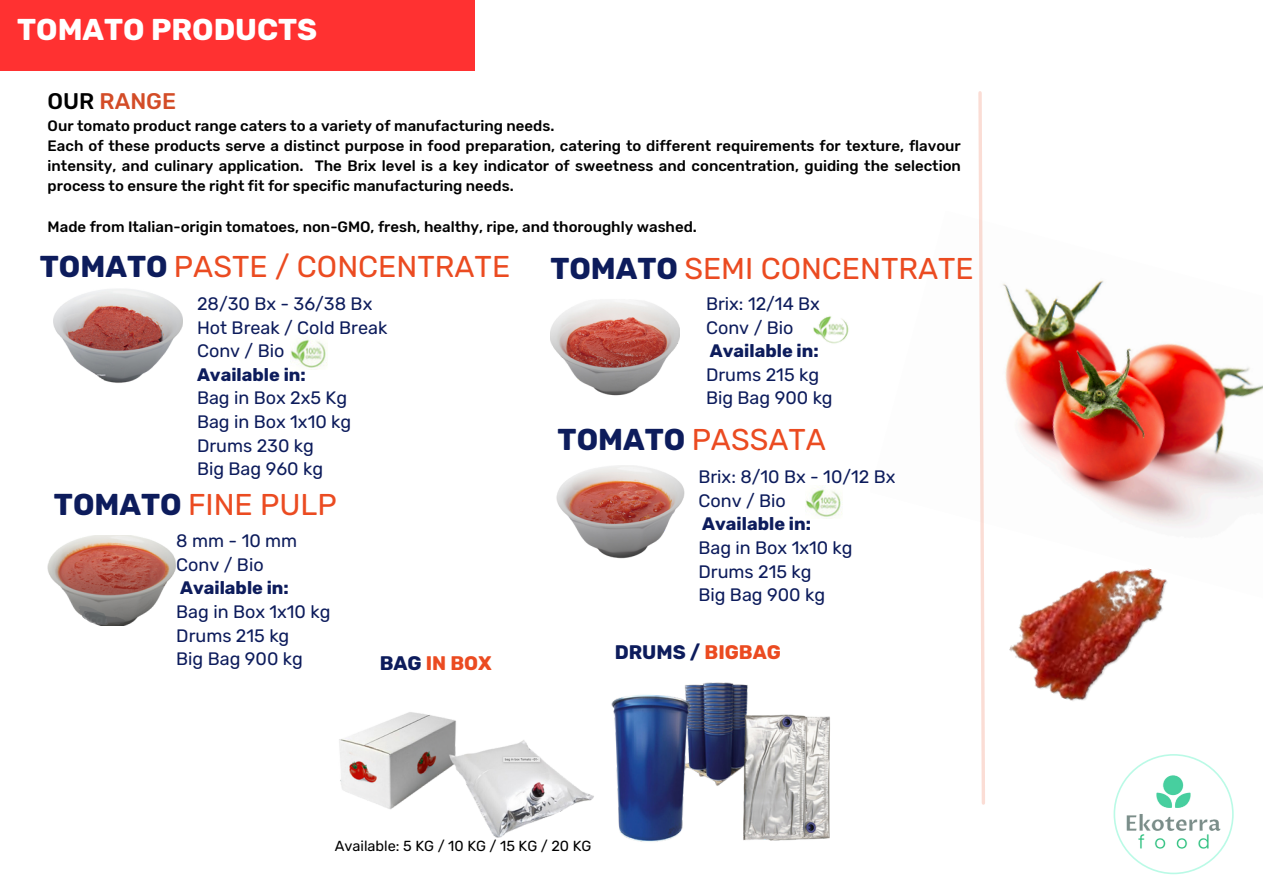
<style>
.page{position:relative;width:1263px;height:894px;background:#fff}
.page>*{position:absolute;margin:0;border:0;box-sizing:border-box;transform-origin:0 0}
.t1{font:30px "Rubik";color:#eb4b21}
.t2{font:700 30px "Rubik";color:#fff}
.t3{font:500 22.5px "Rubik";color:#d34c27}
.t4{font:700 19.5px "Rubik";color:#0d1c5c}
.t5{font:700 19.5px "Rubik";color:#eb4b21}
.t6{font:18px/23.7px "Rubik";color:#0d1c5c}
.t7{font:500 15px/20.2px "Rubik";color:#000}
.t8{font:14.55px "Rubik";color:#000}
.s1{color:#000}
.s2{font-weight:700;color:#0d1c5c}
.s3{font-weight:700}
.s4{color:#eb4b21}
.s5{color:#0d1c5c}
</style>
<div class="page">
<svg style="left:1113px;top:754px;width:121px;height:120px"></svg>
<img style="left:1124px;top:762px;width:99px;height:99px">
<div style="left:0;top:1px;width:475px;height:70px;background:#ff3131"></div>
<img style="left:1002px;top:280px;width:261px;height:249px">
<img style="left:53px;top:289px;width:130px;height:94px">
<img style="left:550px;top:300px;width:130px;height:96px">
<img style="left:805px;top:487px;width:37px;height:30px">
<img style="left:291px;top:337px;width:36px;height:31px">
<img style="left:813px;top:316px;width:36px;height:28px">
<img style="left:556px;top:466px;width:129px;height:92px">
<img style="left:48px;top:535px;width:128px;height:90px">
<svg style="left:79px;top:605px;width:35px;height:20px"></svg>
<svg style="left:107px;top:610px;width:18px;height:14px"></svg>
<img style="left:339px;top:712px;width:255px;height:125px">
<svg style="left:978px;top:91px;width:7px;height:714px"></svg>
<img style="left:611px;top:682px;width:219px;height:160px">
<img style="left:1009px;top:568px;width:158px;height:133px">
<svg style="left:83px;top:610px;width:24px;height:14px"></svg>
<svg style="left:85px;top:612px;width:21px;height:13px"></svg>
<div style="left:90px;top:612px;width:16px;height:11px;background:#5f6666"></div>
<h2 class="t2" style="left:17px;top:12px;width:302px">TOMATO PRODUCTS</h2>
<h4 class="t3" style="left:48px;top:88px;width:130px"><span class="s1">OUR</span> RANGE</h4>
<h4 class="t7" style="left:48px;top:115px;width:915px">Our tomato product range caters to a variety of manufacturing needs.<br>Each of these products serve a distinct purpose in food preparation, catering to different requirements for texture, flavour intensity, and culinary application. The Brix level is a key indicator of sweetness and concentration, guiding the selection process to ensure the right fit for specific manufacturing needs.</h4>
<p class="t7" style="left:48px;top:217px;width:651px">Made from Italian-origin tomatoes, non-GMO, fresh, healthy, ripe, and thoroughly washed.</p>
<p class="t1" style="left:40px;top:249px;width:472px"><span class="s2">TOMATO</span> PASTE / CONCENTRATE</p>
<p class="t1" style="left:550px;top:251px;width:425px"><span class="s2">TOMATO</span> SEMI CONCENTRATE</p>
<p class="t6" style="left:197px;top:292px;width:192px">28/30 Bx - 36/38 Bx<br>Hot Break / Cold Break<br>Conv / Bio<br><span class="s3">Available in:<br></span>Bag in Box 2x5 Kg<br>Bag in Box 1x10 kg<br>Drums 230 kg<br>Big Bag 960 kg</p>
<h2 class="t6" style="left:706px;top:292px;width:128px">Brix: 12/14 Bx<br>Conv / Bio<br><span class="s3">Available in:<br></span>Drums 215 kg<br>Big Bag 900 kg</h2>
<h2 class="t1" style="left:558px;top:421px;width:270px"><span class="s2">TOMATO</span> PASSATA</h2>
<h4 class="t6" style="left:698px;top:465px;width:199px">Brix: 8/10 Bx - 10/12 Bx<br>Conv / Bio<br><span class="s3">Available in:<br></span>Bag in Box 1x10 kg<br>Drums 215 kg<br>Big Bag 900 kg</h4>
<h3 class="t1" style="left:54px;top:487px;width:284px"><span class="s2">TOMATO</span> FINE PULP</h3>
<p class="t6" style="left:176px;top:529px;width:156px">8mm-10mm<br>Conv / Bio<br><span class="s3">Available in:<br></span>Bag in Box 1x10 kg<br>Drums 215 kg<br>Big Bag 900 kg</p>
<p class="t4" style="left:615px;top:640px;width:168px">DRUMS / <span class="s4">BIGBAG</span></p>
<p class="t5" style="left:380px;top:651px;width:114px"><span class="s5">BAG</span> IN BOX</p>
<h3 class="t8" style="left:335px;top:836px;width:258px">Available: 5 KG / 10 KG / 15 KG / 20 KG</h3>
</div>
